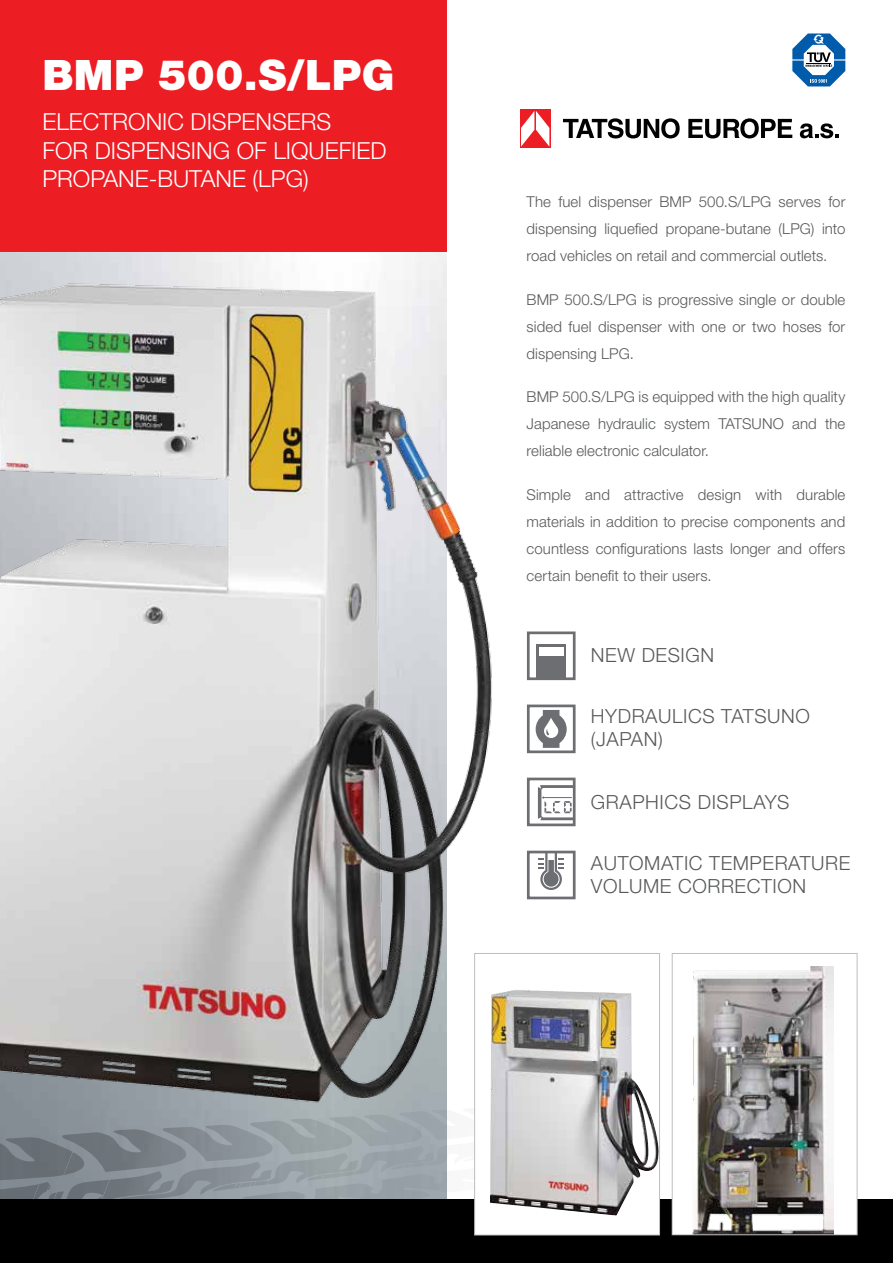
<style>
.page{position:relative;width:893px;height:1263px;background:#fff}
.page>*{position:absolute;margin:0;border:0;box-sizing:border-box;transform-origin:0 0}
.t1{font:900 42px "Helvetica Neue LT Pro";letter-spacing:.01em;color:#fff}
.t2{font:300 23.55px/28.2px "Helvetica Neue LT Pro";color:#fff}
.t3{font:300 19.5px/22.5px "Helvetica Neue LT Pro";letter-spacing:.03em;color:#58595b}
.t4{font:300 15px/27px "Helvetica Neue LT Pro";letter-spacing:.005em;color:#58595b;text-align:justify}
</style>
<div class="page">
<img style="left:0;top:252px;width:446px;height:947px">
<div style="left:0;top:0;width:446px;height:252px;background:#ed1d24"></div>
<div style="left:0;top:1199px;width:893px;height:64px;background:#000"></div>
<svg style="left:792px;top:33px;width:53px;height:53px"></svg>
<div style="left:537px;top:645px;width:29px;height:33px;background:#6d6e71"></div>
<div style="left:539px;top:647px;width:25px;height:9px;background:#fff"></div>
<div style="left:527px;top:631px;width:49px;height:49px;border:3px solid #6d6e71"></div>
<svg style="left:536px;top:710px;width:31px;height:38px"></svg>
<div style="left:527px;top:704px;width:49px;height:49px;border:3px solid #6d6e71"></div>
<svg style="left:538px;top:785px;width:34px;height:35px"></svg>
<div style="left:527px;top:778px;width:49px;height:48px;border:3px solid #6d6e71"></div>
<div style="left:527px;top:851px;width:49px;height:48px;border:3px solid #6d6e71"></div>
<svg style="left:538px;top:852px;width:26px;height:38px"></svg>
<div style="left:475px;top:953px;width:184px;height:282px;background:#fff"></div>
<img style="left:490px;top:990px;width:168px;height:225px">
<div style="left:474px;top:953px;width:186px;height:282px;border:1px solid #bcbec0"></div>
<div style="left:672px;top:953px;width:185px;height:282px;background:#fff"></div>
<img style="left:692px;top:966px;width:142px;height:267px">
<div style="left:672px;top:953px;width:185px;height:282px;border:1px solid #bcbec0"></div>
<img style="left:0;top:262px;width:499px;height:848px">
<svg style="left:563px;top:118px;width:117px;height:20px"></svg>
<svg style="left:688px;top:118px;width:104px;height:20px"></svg>
<svg style="left:800px;top:123px;width:39px;height:15px"></svg>
<svg style="left:520px;top:110px;width:31px;height:38px"></svg>
<svg style="left:521px;top:111px;width:28px;height:36px"></svg>
<h1 class="t1" style="left:42px;top:50px;width:354px">BMP 500.S/LPG</h1>
<h2 class="t2" style="left:42px;top:107px;width:346px">ELECTRONIC DISPENSERS<br>FOR DISPENSING OF LIQUEFIED<br>PROPANE-BUTANE (LPG)</h2>
<p class="t4" style="left:527px;top:188px;width:320px">The fuel dispenser BMP 500.S/LPG serves for dispensing liquefied propane-butane (LPG) into road vehicles on retail and commercial outlets.</p>
<p class="t4" style="left:527px;top:285px;width:320px">BMP 500.S/LPG is progressive single or double sided fuel dispenser with one or two hoses for dispensing LPG.</p>
<p class="t4" style="left:527px;top:383px;width:320px">BMP 500.S/LPG is equipped with the high quality Japanese hydraulic system TATSUNO and the reliable electronic calculator.</p>
<p class="t4" style="left:527px;top:480px;width:320px">Simple and attractive design with durable materials in addition to precise components and countless configurations lasts longer and offers certain benefit to their users.</p>
<h3 class="t3" style="left:591px;top:644px;width:125px">NEW DESIGN</h3>
<h3 class="t3" style="left:591px;top:704px;width:220px">HYDRAULICS TATSUNO (JAPAN)</h3>
<h3 class="t3" style="left:591px;top:790px;width:200px">GRAPHICS DISPLAYS</h3>
<h3 class="t3" style="left:591px;top:852px;width:261px">AUTOMATIC TEMPERATURE<br>VOLUME CORRECTION</h3>
</div>
